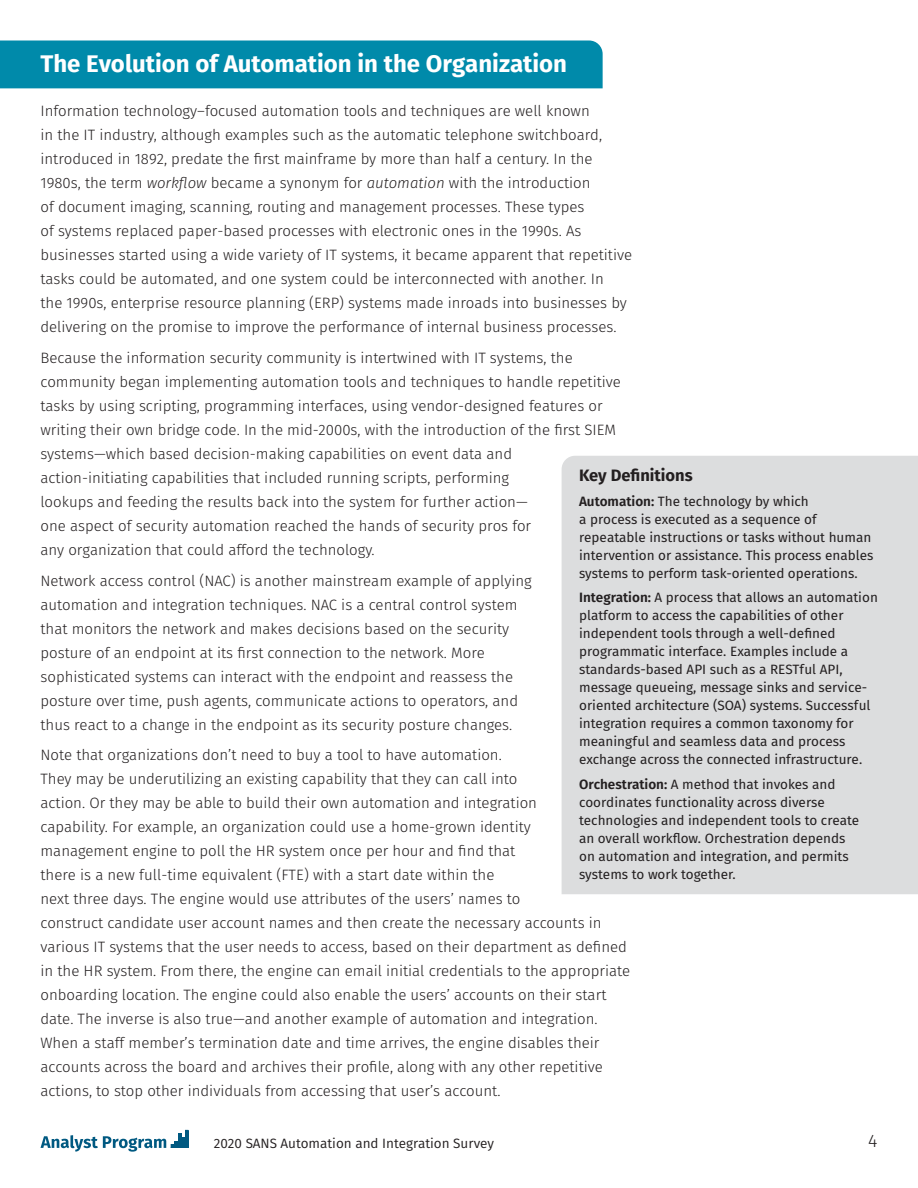
<style>
.page{position:relative;width:918px;height:1188px;background:#fff}
.page>*{position:absolute;margin:0;border:0;box-sizing:border-box;transform-origin:0 0}
.t1{font:700 24px "Fira Sans";color:#fff}
.t2{font:300 18px "Fira Sans";color:#231f20}
.t3{font:700 16.5px "Fira Sans";color:#231f20}
.t4{font:300 15px/24px "Fira Sans";color:#231f20}
.t5{font:13.5px/18px "Fira Sans";color:#231f20}
.t6{font:13.5px "Fira Sans";color:#231f20}
.s1{font-style:italic}
.s2{font-weight:600}
</style>
<div class="page">
<div style="left:0;top:40px;width:603px;height:48px;background:#008aaa"></div>
<hr style="left:178px;top:1133px;width:3px;height:15px;background:#005981">
<hr style="left:186px;top:1130px;width:3px;height:18px;background:#005981">
<svg style="left:41px;top:1135px;width:145px;height:17px"></svg>
<div style="left:562px;top:456px;width:356px;height:438px;background:#dcddde"></div>
<h1 class="t1" style="left:40px;top:47px;width:528px">The Evolution of Automation in the Organization</h1>
<p class="t4" style="left:40px;top:99px;width:593px">Information technology–focused automation tools and techniques are well known<br>in the IT industry, although examples such as the automatic telephone switchboard, introduced in 1892, predate the first mainframe by more than half a century. In the 1980s, the term <span class="s1">workflow</span> became a synonym for <span class="s1">automation</span> with the introduction<br>of document imaging, scanning, routing and management processes. These types<br>of systems replaced paper-based processes with electronic ones in the 1990s. As businesses started using a wide variety of IT systems, it became apparent that repetitive tasks could be automated, and one system could be interconnected with another. In<br>the 1990s, enterprise resource planning (ERP) systems made inroads into businesses by delivering on the promise to improve the performance of internal business processes.</p>
<p class="t4" style="left:40px;top:346px;width:582px">Because the information security community is intertwined with IT systems, the community began implementing automation tools and techniques to handle repetitive tasks by using scripting, programming interfaces, using vendor-designed features or writing their own bridge code. In the mid-2000s, with the introduction of the first SIEM systems—which based decision-making capabilities on event data and action-initiating capabilities that included running scripts, performing<br>lookups and feeding the results back into the system for further action—<br>one aspect of security automation reached the hands of security pros for<br>any organization that could afford the technology.</p>
<p class="t4" style="left:40px;top:569px;width:493px">Network access control (NAC) is another mainstream example of applying automation and integration techniques. NAC is a central control system that monitors the network and makes decisions based on the security posture of an endpoint at its first connection to the network. More sophisticated systems can interact with the endpoint and reassess the posture over time, push agents, communicate actions to operators, and thus react to a change in the endpoint as its security posture changes.</p>
<p class="t4" style="left:40px;top:743px;width:591px">Note that organizations don’t need to buy a tool to have automation.<br>They may be underutilizing an existing capability that they can call into<br>action. Or they may be able to build their own automation and integration<br>capability. For example, an organization could use a home-grown identity<br>management engine to poll the HR system once per hour and find that<br>there is a new full-time equivalent (FTE) with a start date within the<br>next three days. The engine would use attributes of the users’ names to<br>construct candidate user account names and then create the necessary accounts in various IT systems that the user needs to access, based on their department as defined in the HR system. From there, the engine can email initial credentials to the appropriate onboarding location. The engine could also enable the users’ accounts on their start date. The inverse is also true—and another example of automation and integration.<br>When a staff member’s termination date and time arrives, the engine disables their accounts across the board and archives their profile, along with any other repetitive actions, to stop other individuals from accessing that user’s account.</p>
<p class="t6" style="left:214px;top:1133px;width:282px">2020 SANS Automation and Integration Survey</p>
<p class="t2" style="left:868px;top:1128px;width:11px">4</p>
<p class="t3" style="left:579px;top:464px;width:115px">Key Definitions</p>
<p class="t5" style="left:579px;top:492px;width:296px"><span class="s2">Automation:</span> The technology by which<br>a process is executed as a sequence of repeatable instructions or tasks without human intervention or assistance. This process enables systems to perform task-oriented operations.</p>
<p class="t5" style="left:579px;top:589px;width:300px"><span class="s2">Integration:</span> A process that allows an automation platform to access the capabilities of other independent tools through a well-defined programmatic interface. Examples include a standards-based API such as a RESTful API, message queueing, message sinks and service&shy;oriented architecture (SOA) systems. Successful integration requires a common taxonomy for meaningful and seamless data and process exchange across the connected infrastructure.</p>
<p class="t5" style="left:579px;top:775px;width:282px"><span class="s2">Orchestration:</span> A method that invokes and coordinates functionality across diverse technologies and independent tools to create an overall workflow. Orchestration depends on automation and integration, and permits systems to work together.</p>
</div>
